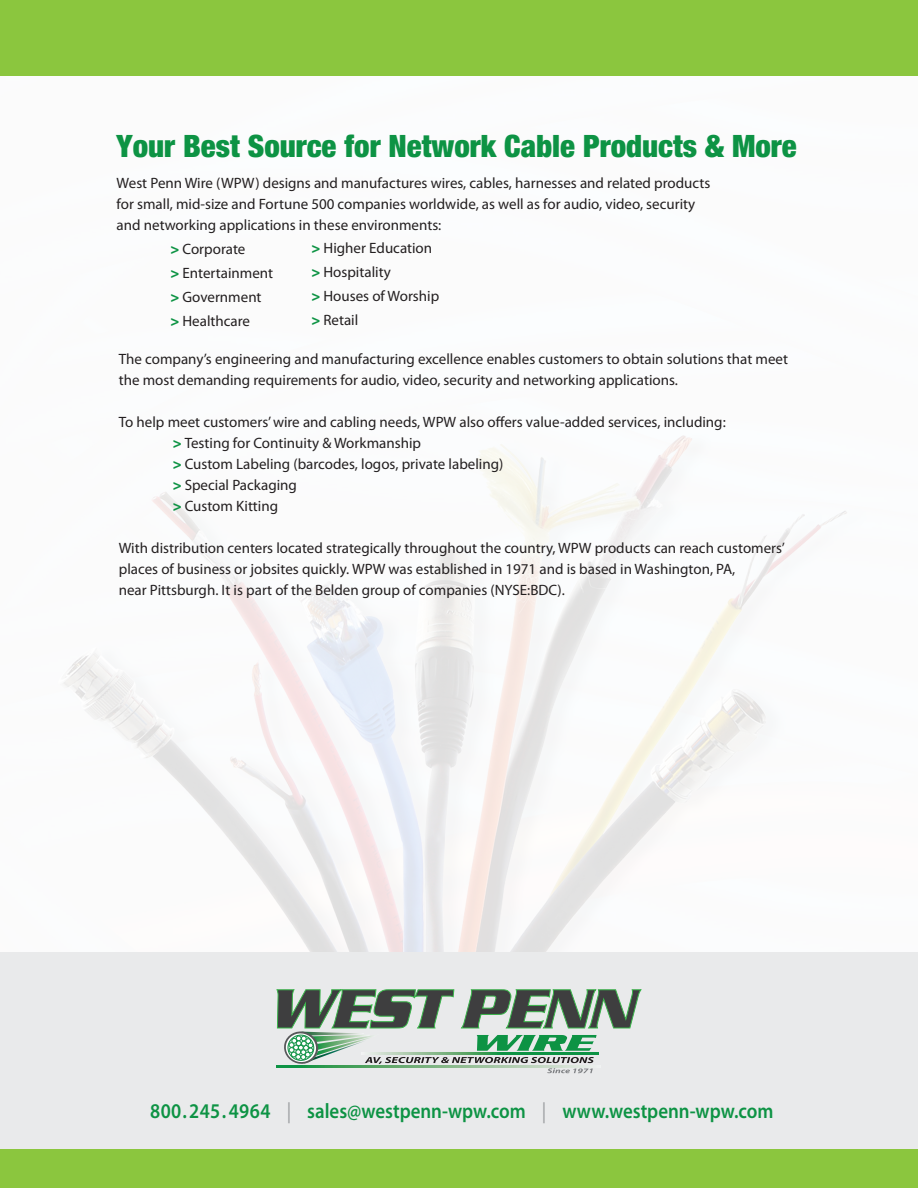
<style>
.page{position:relative;width:918px;height:1188px;background:#fff}
.page>*{position:absolute;margin:0;border:0;box-sizing:border-box;transform-origin:0 0}
.t1{font:900 condensed 30.9px "Helvetica Neue LT Std";color:#0d9344}
.t2{font:600 21px "Myriad Pro";color:#0d9344;scale:.9 1}
.t3{font:15px/21px "Myriad Pro";color:#231f20}
.s1{font-weight:900;color:#0d9344}
.s2{font-weight:400;color:#9d9fa2}
</style>
<div class="page">
<img style="left:0;top:435px;width:918px;height:518px">
<div style="left:0;top:953px;width:918px;height:199px;background:#e9eaeb"></div>
<div style="left:0;top:1149px;width:918px;height:39px;background:#8bc63e"></div>
<div style="left:0;top:0;width:918px;height:76px;background:#8bc63e"></div>
<svg style="left:275px;top:899px;width:368px;height:174px"></svg>
<p class="t1" style="left:117px;top:127px;width:682px">Your Best Source for Network Cable Products &amp; More</p>
<p class="t3" style="left:117px;top:172px;width:595px">West Penn Wire (WPW) designs and manufactures wires, cables, harnesses and related products</p>
<p class="t3" style="left:117px;top:193px;width:580px">for small, mid-size and Fortune 500 companies worldwide, as well as for audio, video, security</p>
<p class="t3" style="left:117px;top:214px;width:326px">and networking applications in these environments:</p>
<p class="t3" style="left:171px;top:238px;width:76px"><span class="s1">&gt;</span> Corporate</p>
<p class="t3" style="left:171px;top:262px;width:104px"><span class="s1">&gt;</span> Entertainment</p>
<p class="t3" style="left:171px;top:286px;width:92px"><span class="s1">&gt;</span> Government</p>
<p class="t3" style="left:171px;top:310px;width:81px"><span class="s1">&gt;</span> Healthcare</p>
<p class="t3" style="left:119px;top:349px;width:671px">The company’s engineering and manufacturing excellence enables customers to obtain solutions that meet the most demanding requirements for audio, video, security and networking applications.</p>
<p class="t3" style="left:119px;top:412px;width:609px">To help meet customers’ wire and cabling needs, WPW also offers value-added services, including:</p>
<p class="t3" style="left:173px;top:433px;width:250px"><span class="s1">&gt;</span> Testing for Continuity &amp; Workmanship</p>
<p class="t3" style="left:173px;top:454px;width:332px"><span class="s1">&gt;</span> Custom Labeling (barcodes, logos, private labeling)</p>
<p class="t3" style="left:173px;top:475px;width:126px"><span class="s1">&gt;</span> Special Packaging</p>
<p class="t3" style="left:173px;top:496px;width:107px"><span class="s1">&gt;</span> Custom Kitting</p>
<p class="t3" style="left:119px;top:538px;width:668px">With distribution centers located strategically throughout the country, WPW products can reach customers’ places of business or jobsites quickly. WPW was established in 1971 and is based in Washington, PA,<br>near Pittsburgh. It is part of the Belden group of companies (NYSE:BDC).</p>
<p class="t3" style="left:312px;top:237px;width:122px"><span class="s1">&gt;</span> Higher Education</p>
<p class="t3" style="left:312px;top:261px;width:81px"><span class="s1">&gt;</span> Hospitality</p>
<p class="t3" style="left:312px;top:285px;width:129px"><span class="s1">&gt;</span> Houses of Worship</p>
<p class="t3" style="left:312px;top:309px;width:48px"><span class="s1">&gt;</span> Retail</p>
<p class="t2" style="left:150px;top:1097px;width:694px">800.245.4964 <span class="s2">|</span> sales@westpenn-wpw.com <span class="s2">|</span> www.westpenn-wpw.com</p>
</div>
